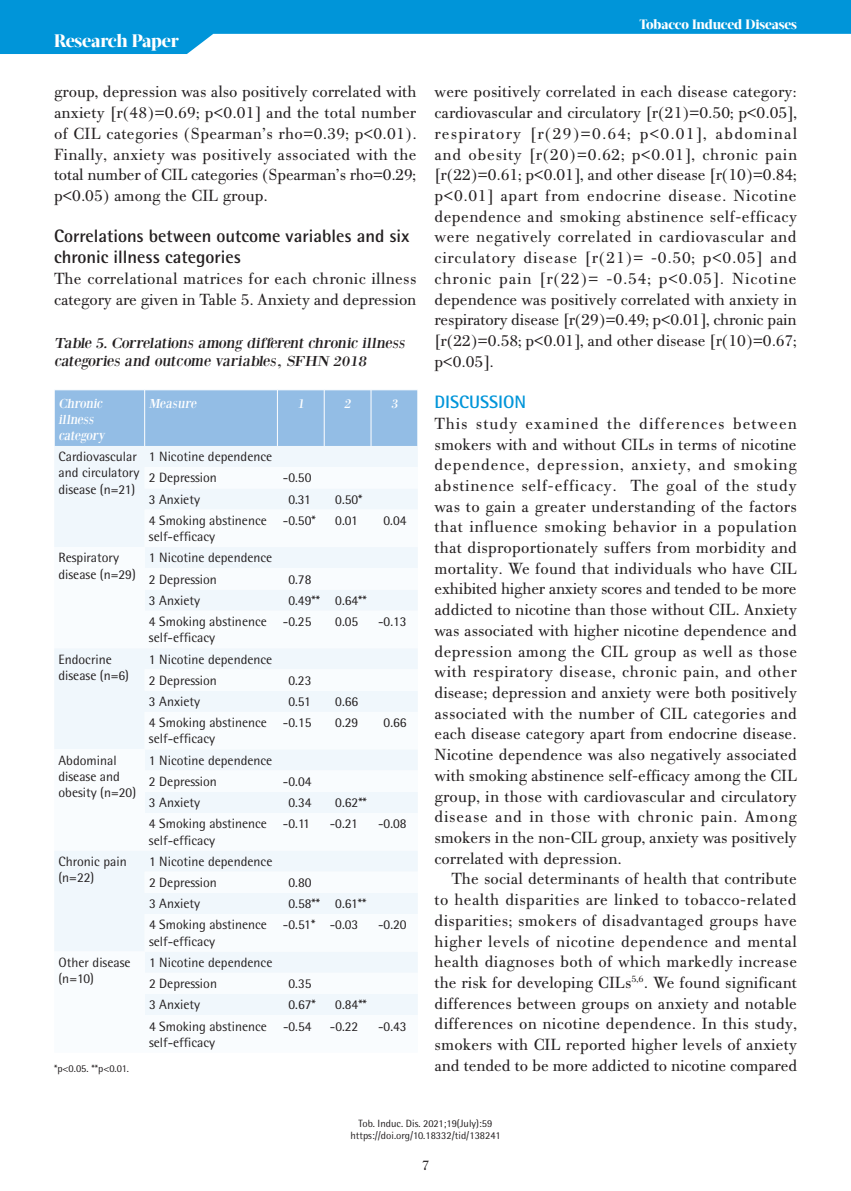
<style>
.page{position:relative;width:851px;height:1191px;background:#fff}
.page>*{position:absolute;margin:0;border:0;box-sizing:border-box;transform-origin:0 0}
.t1{font:700 18px/20.7px "Rotis Semi Sans Hel";color:#231f20}
.t2{font:800 18px "Acta Display W04";letter-spacing:-.01em;color:#fff}
.t3{font:700 18px "Rotis Semi Sans Hel";color:#0095d9}
.t4{font:17.25px/20.7px "PF Bodoni Text";letter-spacing:-.005em;color:#231f20;text-align:justify}
.t5{font:17.25px/20.7px "PF Bodoni Text";letter-spacing:.015em;color:#231f20}
.t6{font:15px/18px "Bodoni XT";color:#231f20;scale:1.1 1}
.t7{font:15px "PF Bodoni Text";color:#231f20}
.t8{font:13.5px/16.2px "Rotis Semi Sans Hel";color:#231f20}
.t9{font:13.5px/16.2px "Bodoni XT";color:#fff}
.t10{font:800 13.5px "Acta Display W04";letter-spacing:-.01em;color:#fff}
.t11{font:10.5px/12.6px "Rotis Semi Sans Hel";color:#231f20;text-align:center}
</style>
<div class="page">
<svg style="left:0;top:0;width:850px;height:54px;fill:#0095d9"></svg>
<div style="left:55px;top:390px;width:362px;height:56px;background:#93bde5"></div>
<div style="left:54px;top:446px;width:364px;height:21px;background:#f0f7fc"></div>
<svg style="left:54px;top:467px;width:364px;height:548px"></svg>
<hr style="left:144px;top:390px;width:1px;height:56px;background:#fff">
<hr style="left:277px;top:390px;width:1px;height:56px;background:#fff">
<hr style="left:324px;top:390px;width:1px;height:56px;background:#fff">
<hr style="left:371px;top:390px;width:1px;height:56px;background:#fff">
<p class="t2" style="left:54px;top:30px;width:126px">Research Paper</p>
<p class="t4" style="left:54px;top:82px;width:364px">group, depression was also positively correlated with anxiety [r(48)=0.69; p&lt;0.01] and the total number of CIL categories (Spearman’s rho=0.39; p&lt;0.01).<br>Finally, anxiety was positively associated with the total number of CIL categories (Spearman’s rho=0.29; p&lt;0.05) among the CIL group.</p>
<p class="t1" style="left:54px;top:226px;width:357px">Correlations between outcome variables and six chronic illness categories</p>
<p class="t5" style="left:54px;top:268px;width:364px">The correlational matrices for each chronic illness category are given in Table 5. Anxiety and depression</p>
<p class="t6" style="left:54px;top:333px;width:323px">Table 5. Correlations among different chronic illness categories and outcome variables, SFHN 2018</p>
<p class="t9" style="left:58px;top:395px;width:50px">Chronic illness category</p>
<p class="t9" style="left:149px;top:395px;width:51px">Measure</p>
<p class="t9" style="left:297px;top:395px;width:11px">1</p>
<p class="t9" style="left:344px;top:395px;width:11px">2</p>
<p class="t9" style="left:391px;top:395px;width:11px">3</p>
<p class="t8" style="left:58px;top:448px;width:82px">Cardiovascular and circulatory disease (n=21)</p>
<p class="t8" style="left:149px;top:446px;width:125px;line-height:21.1px">1 Nicotine dependence<br>2 Depression</p>
<p class="t8" style="left:283px;top:470px;width:30px">-0.50</p>
<p class="t8" style="left:149px;top:491px;width:53px">3 Anxiety</p>
<p class="t8" style="left:288px;top:491px;width:24px">0.31</p>
<p class="t8" style="left:335px;top:491px;width:29px">0.50*</p>
<p class="t8" style="left:149px;top:512px;width:119px">4 Smoking abstinence self-efficacy</p>
<p class="t8" style="left:283px;top:512px;width:34px">-0.50*</p>
<p class="t8" style="left:335px;top:512px;width:24px">0.01</p>
<p class="t8" style="left:383px;top:512px;width:25px">0.04</p>
<p class="t8" style="left:58px;top:549px;width:79px">Respiratory disease (n=29)</p>
<p class="t8" style="left:149px;top:547px;width:125px;line-height:21.1px">1 Nicotine dependence<br>2 Depression</p>
<p class="t8" style="left:288px;top:571px;width:25px">0.78</p>
<p class="t8" style="left:149px;top:592px;width:53px">3 Anxiety</p>
<p class="t8" style="left:288px;top:592px;width:80px">0.49** 0.64**</p>
<p class="t8" style="left:149px;top:613px;width:119px">4 Smoking abstinence self-efficacy</p>
<p class="t8" style="left:283px;top:613px;width:30px">-0.25</p>
<p class="t8" style="left:335px;top:613px;width:25px">0.05</p>
<p class="t8" style="left:378px;top:613px;width:30px">-0.13</p>
<p class="t8" style="left:58px;top:650px;width:72px">Endocrine disease (n=6)</p>
<p class="t8" style="left:149px;top:648px;width:125px;line-height:21.1px">1 Nicotine dependence<br>2 Depression</p>
<p class="t8" style="left:288px;top:672px;width:25px">0.23</p>
<p class="t8" style="left:149px;top:693px;width:53px">3 Anxiety</p>
<p class="t8" style="left:288px;top:693px;width:24px">0.51</p>
<p class="t8" style="left:335px;top:693px;width:25px">0.66</p>
<p class="t8" style="left:149px;top:714px;width:119px">4 Smoking abstinence self-efficacy</p>
<p class="t8" style="left:283px;top:714px;width:30px">-0.15</p>
<p class="t8" style="left:335px;top:714px;width:25px">0.29</p>
<p class="t8" style="left:383px;top:714px;width:25px">0.66</p>
<p class="t8" style="left:59px;top:752px;width:79px">Abdominal disease and obesity (n=20)</p>
<p class="t8" style="left:149px;top:749px;width:125px;line-height:21.1px">1 Nicotine dependence<br>2 Depression</p>
<p class="t8" style="left:283px;top:773px;width:30px">-0.04</p>
<p class="t8" style="left:149px;top:794px;width:53px">3 Anxiety</p>
<p class="t8" style="left:288px;top:794px;width:25px">0.34</p>
<p class="t8" style="left:335px;top:794px;width:33px">0.62**</p>
<p class="t8" style="left:149px;top:815px;width:119px">4 Smoking abstinence self-efficacy</p>
<p class="t8" style="left:283px;top:815px;width:29px">-0.11</p>
<p class="t8" style="left:330px;top:815px;width:30px">-0.21</p>
<p class="t8" style="left:378px;top:815px;width:30px">-0.08</p>
<p class="t8" style="left:59px;top:853px;width:70px">Chronic pain (n=22)</p>
<p class="t8" style="left:149px;top:850px;width:125px;line-height:21.1px">1 Nicotine dependence<br>2 Depression</p>
<p class="t8" style="left:288px;top:874px;width:25px">0.80</p>
<p class="t8" style="left:149px;top:895px;width:53px">3 Anxiety</p>
<p class="t8" style="left:288px;top:895px;width:79px">0.58** 0.61**</p>
<p class="t8" style="left:149px;top:916px;width:119px">4 Smoking abstinence self-efficacy</p>
<p class="t8" style="left:283px;top:916px;width:77px">-0.51* -0.03</p>
<p class="t8" style="left:378px;top:916px;width:30px">-0.20</p>
<p class="t8" style="left:59px;top:954px;width:73px">Other disease (n=10)</p>
<p class="t8" style="left:149px;top:951px;width:125px;line-height:21.1px">1 Nicotine dependence<br>2 Depression</p>
<p class="t8" style="left:288px;top:975px;width:25px">0.35</p>
<p class="t11" style="left:54px;top:1062px;width:76px">*p&lt;0.05. **p&lt;0.01.</p>
<p class="t8" style="left:149px;top:996px;width:53px">3 Anxiety</p>
<p class="t8" style="left:288px;top:996px;width:29px">0.67*</p>
<p class="t8" style="left:335px;top:996px;width:33px">0.84**</p>
<p class="t8" style="left:149px;top:1017px;width:119px">4 Smoking abstinence self-efficacy</p>
<p class="t8" style="left:283px;top:1017px;width:30px">-0.54</p>
<p class="t8" style="left:330px;top:1017px;width:30px">-0.22</p>
<p class="t8" style="left:378px;top:1017px;width:30px">-0.43</p>
<p class="t10" style="left:639px;top:17px;width:159px">Tobacco Induced Diseases</p>
<p class="t4" style="left:434px;top:82px;width:364px">were positively correlated in each disease category: cardiovascular and circulatory [r(21)=0.50; p&lt;0.05], respiratory [r(29)=0.64; p&lt;0.01], abdominal and obesity [r(20)=0.62; p&lt;0.01], chronic pain [r(22)=0.61; p&lt;0.01], and other disease [r(10)=0.84; p&lt;0.01] apart from endocrine disease. Nicotine dependence and smoking abstinence self-efficacy were negatively correlated in cardiovascular and circulatory disease [r(21)= -0.50; p&lt;0.05] and chronic pain [r(22)= -0.54; p&lt;0.05]. Nicotine dependence was positively correlated with anxiety in respiratory disease [r(29)=0.49; p&lt;0.01], chronic pain [r(22)=0.58; p&lt;0.01], and other disease [r(10)=0.67; p&lt;0.05].</p>
<p class="t3" style="left:434px;top:391px;width:93px">DISCUSSION</p>
<p class="t4" style="left:434px;top:413px;width:364px">This study examined the differences between smokers with and without CILs in terms of nicotine dependence, depression, anxiety, and smoking abstinence self-efficacy. The goal of the study was to gain a greater understanding of the factors that influence smoking behavior in a population that disproportionately suffers from morbidity and mortality. We found that individuals who have CIL exhibited higher anxiety scores and tended to be more addicted to nicotine than those without CIL. Anxiety was associated with higher nicotine dependence and depression among the CIL group as well as those with respiratory disease, chronic pain, and other disease; depression and anxiety were both positively associated with the number of CIL categories and each disease category apart from endocrine disease.<br>Nicotine dependence was also negatively associated with smoking abstinence self-efficacy among the CIL group, in those with cardiovascular and circulatory disease and in those with chronic pain. Among smokers in the non-CIL group, anxiety was positively correlated with depression.</p>
<p class="t4" style="left:434px;top:868px;width:364px;text-indent:17px">The social determinants of health that contribute to health disparities are linked to tobacco-related disparities; smokers of disadvantaged groups have higher levels of nicotine dependence and mental health diagnoses both of which markedly increase the risk for developing CILs<sup>5,6</sup>. We found significant differences between groups on anxiety and notable differences on nicotine dependence. In this study, smokers with CIL reported higher levels of anxiety and tended to be more addicted to nicotine compared</p>
<p class="t11" style="left:350px;top:1116px;width:152px">Tob. Induc. Dis. 2021;19(July):59 https://doi.org/10.18332/tid/138241</p>
<p class="t7" style="left:421px;top:1156px;width:9px">7</p>
</div>
